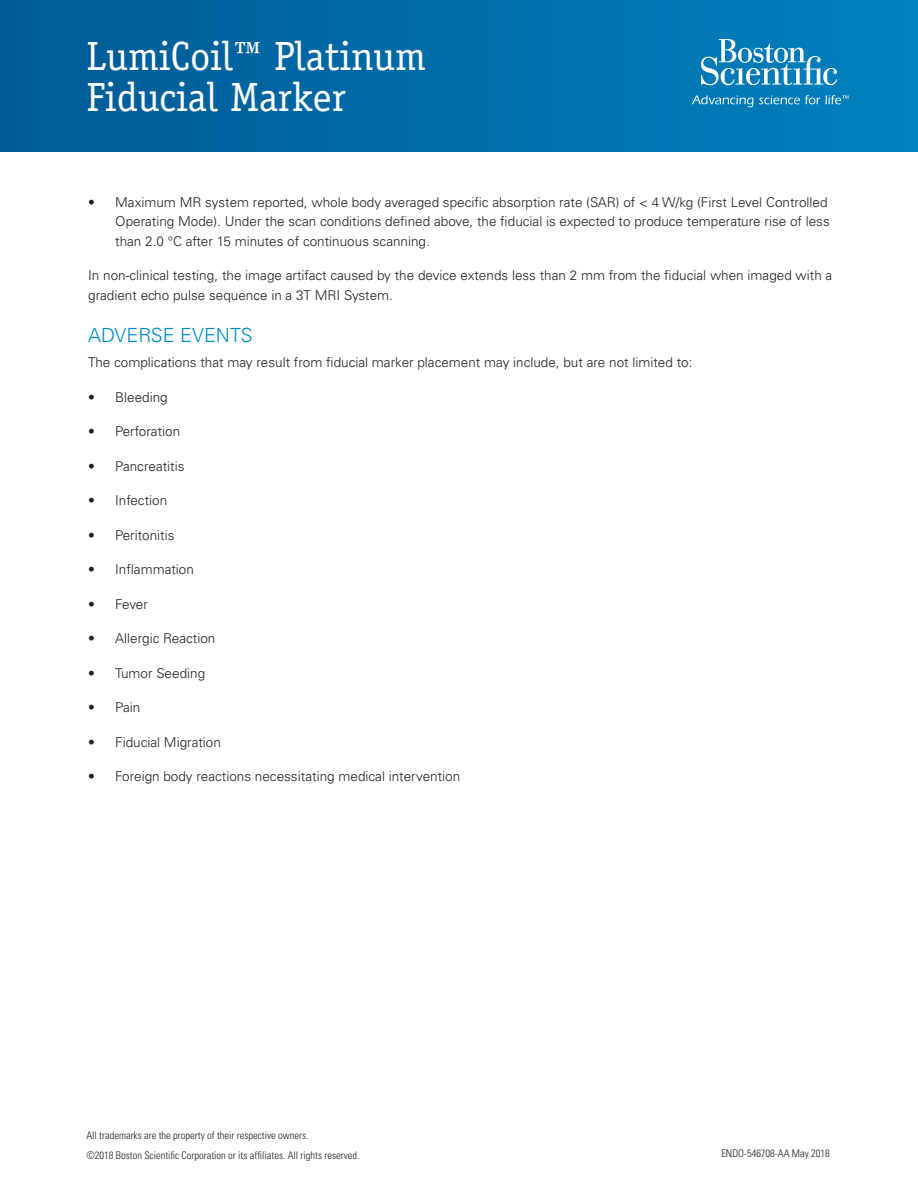
<style>
.page{position:relative;width:918px;height:1188px;background:#fff}
.page>*{position:absolute;margin:0;border:0;box-sizing:border-box;transform-origin:0 0}
.t1{font:40.8px/40.8px "Officina Serif Std";color:#fff}
.t2{font:300 19.5px "Univers LT Std";color:#0089c6}
.Text{font:300 13.5px/19.5px "Univers LT Std";color:#231f20}
.Text-2{font:300 condensed 10.5px "Univers LT Std";color:#231f20}
</style>
<div class="page">
<div style="left:0;top:0;width:918px;height:151px;background:linear-gradient(to right,#005994,#0082bf)"></div>
<svg style="left:701px;top:39px;width:136px;height:46px"></svg>
<svg style="left:692px;top:95px;width:157px;height:12px"></svg>
<p class="t1" style="left:86px;top:36px;width:341px">LumiCoil™ Platinum<br>Fiducial Marker</p>
<p class="Text" style="left:115px;top:192px;width:716px;text-indent:-27px">• Maximum MR system reported, whole body averaged specific absorption rate (SAR) of &lt; 4 W/kg (First Level Controlled<br>Operating Mode). Under the scan conditions defined above, the fiducial is expected to produce temperature rise of less than 2.0 °C after 15 minutes of continuous scanning.</p>
<p class="Text" style="left:88px;top:266px;width:746px">In non-clinical testing, the image artifact caused by the device extends less than 2 mm from the fiducial when imaged with a gradient echo pulse sequence in a 3T MRI System.</p>
<p class="t2" style="left:88px;top:323px;width:166px">ADVERSE EVENTS</p>
<p class="Text" style="left:88px;top:353px;width:606px">The complications that may result from fiducial marker placement may include, but are not limited to:</p>
<p class="Text" style="left:88px;top:387px;width:81px">• Bleeding</p>
<p class="Text" style="left:88px;top:422px;width:93px">• Perforation</p>
<p class="Text" style="left:88px;top:456px;width:98px">• Pancreatitis</p>
<p class="Text" style="left:88px;top:491px;width:80px">• Infection</p>
<p class="Text" style="left:88px;top:525px;width:88px">• Peritonitis</p>
<p class="Text" style="left:88px;top:560px;width:107px">• Inflammation</p>
<p class="Text" style="left:88px;top:594px;width:61px">• Fever</p>
<p class="Text" style="left:88px;top:629px;width:129px">• Allergic Reaction</p>
<p class="Text" style="left:88px;top:663px;width:118px">• Tumor Seeding</p>
<p class="Text" style="left:88px;top:698px;width:54px">• Pain</p>
<p class="Text" style="left:88px;top:732px;width:134px">• Fiducial Migration</p>
<p class="Text" style="left:88px;top:767px;width:374px">• Foreign body reactions necessitating medical intervention</p>
<p class="Text-2" style="left:86px;top:1129px;width:224px">All trademarks are the property of their respective owners.</p>
<p class="Text-2" style="left:86px;top:1149px;width:275px">©2018 Boston Scientific Corporation or its affiliates. All rights reserved.</p>
<p class="Text-2" style="left:721px;top:1147px;width:110px">ENDO-546708-AA May 2018</p>
</div>
